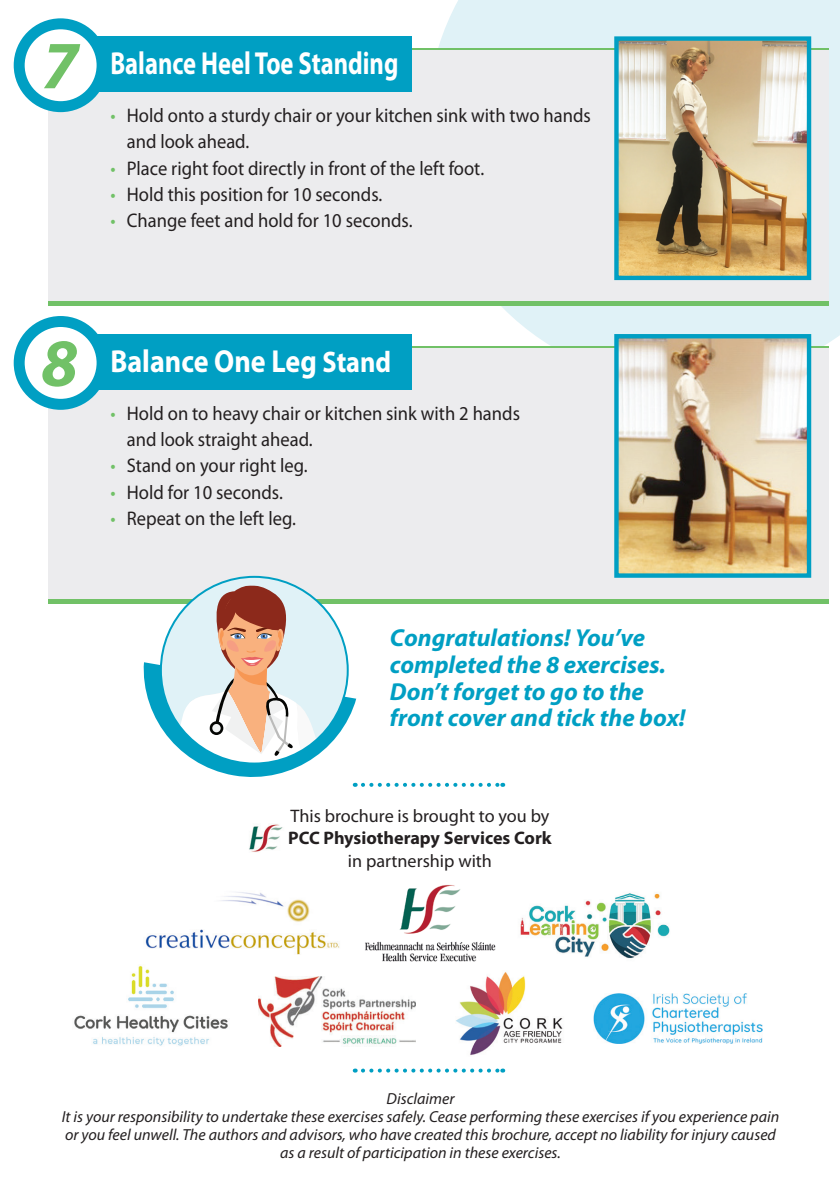
<style>
.page{position:relative;width:840px;height:1191px;background:#fff}
.page>*{position:absolute;margin:0;border:0;box-sizing:border-box;transform-origin:0 0}
.t1{font:italic 700 68px "Myriad Pro";color:#71c167}
.t2{font:700 32px "Myriad Pro";color:#fff;scale:.77 1}
.t3{font:700 32px "Myriad Pro";color:#fff;scale:.88 1}
.t4{font:italic 700 24.6px/26.8px "Myriad Pro";color:#009fc3}
.t5{font:19.8px/26.2px "Myriad Pro";color:#231f20;scale:.94 1}
.t6{font:18.2px "Myriad Pro";color:#231f20}
.t7{font:700 18.2px "Myriad Pro";color:#231f20}
.t8{font:italic 16px "Myriad Pro";color:#231f20}
.s1{color:#71c167}
.s2{font-size:29.8px}
</style>
<div class="page">
<svg style="left:150px;top:707px;width:214px;height:78px"></svg>
<svg style="left:108px;top:603px;width:325px;height:104px"></svg>
<svg style="left:438px;top:0;width:401px;height:384px;background:#e2f2f6"></svg>
<div style="left:48px;top:48px;width:780px;height:258px;background:#71c167"></div>
<div style="left:48px;top:50px;width:780px;height:251px;background:#ececee"></div>
<img style="left:619px;top:41px;width:186px;height:234px">
<div style="left:614px;top:36px;width:196px;height:244px;border:4px solid #009fc3"></div>
<div style="left:39px;top:36px;width:372px;height:56px;background:#009fc3"></div>
<div style="left:19px;top:24px;width:83px;height:83px;background:#fff;border-radius:50%"></div>
<div style="left:14px;top:18px;width:93px;height:94px;border:11px solid #009fc3;border-radius:50%"></div>
<div style="left:48px;top:348px;width:780px;height:250px;background:#ececee"></div>
<img style="left:619px;top:339px;width:186px;height:234px">
<div style="left:614px;top:334px;width:196px;height:244px;border:4px solid #009fc3"></div>
<div style="left:39px;top:334px;width:372px;height:56px;background:#009fc3"></div>
<div style="left:19px;top:321px;width:83px;height:83px;background:#fff;border-radius:50%"></div>
<div style="left:14px;top:316px;width:93px;height:94px;border:11px solid #009fc3;border-radius:50%"></div>
<svg style="left:363px;top:783px;width:140px;height:4px"></svg>
<img style="left:249px;top:824px;width:34px;height:28px">
<svg style="left:363px;top:1068px;width:140px;height:4px"></svg>
<svg style="left:164px;top:585px;width:183px;height:178px"></svg>
<img style="left:365px;top:885px;width:131px;height:77px">
<img style="left:145px;top:892px;width:195px;height:62px">
<img style="left:74px;top:965px;width:154px;height:81px">
<img style="left:259px;top:976px;width:156px;height:70px">
<img style="left:456px;top:972px;width:107px;height:83px">
<img style="left:510px;top:893px;width:160px;height:81px">
<img style="left:593px;top:993px;width:169px;height:51px">
<p class="t1" style="left:42px;top:21px;width:38px">7</p>
<p class="t2" style="left:110px;top:43px;width:375px">Balance Heel Toe Standing</p>
<p class="t5" style="left:127px;top:102px;width:495px;text-indent:-16px"><span class="s1">•</span> Hold onto a sturdy chair or your kitchen sink with two hands and look ahead.</p>
<p class="t5" style="left:110px;top:155px;width:399px"><span class="s1">•</span> Place right foot directly in front of the left foot.</p>
<p class="t5" style="left:110px;top:181px;width:291px"><span class="s1">•</span> Hold this position for 10 seconds.</p>
<p class="t5" style="left:110px;top:207px;width:323px"><span class="s1">•</span> Change feet and hold for 10 seconds.</p>
<p class="t1" style="left:41px;top:319px;width:38px">8</p>
<p class="t3" style="left:110px;top:340px;width:320px">Balance One Leg <span class="s2">Stand</span></p>
<p class="t5" style="left:110px;top:400px;width:437px"><span class="s1">•</span> Hold on to heavy chair or kitchen sink with 2 hands</p>
<p class="t5" style="left:127px;top:426px;width:199px">and look straight ahead.</p>
<p class="t5" style="left:110px;top:452px;width:211px"><span class="s1">•</span> Stand on your right leg.</p>
<p class="t5" style="left:110px;top:479px;width:185px"><span class="s1">•</span> Hold for 10 seconds.</p>
<p class="t5" style="left:110px;top:505px;width:199px"><span class="s1">•</span> Repeat on the left leg.</p>
<p class="t4" style="left:390px;top:623px;width:297px">Congratulations! You’ve completed the 8 exercises.<br>Don’t forget to go to the front cover and tick the box!</p>
<p class="t6" style="left:290px;top:804px;width:260px">This brochure is brought to you by</p>
<p class="t7" style="left:288px;top:826px;width:265px">PCC Physiotherapy Services Cork</p>
<p class="t6" style="left:348px;top:849px;width:145px">in partnership with</p>
<p class="t8" style="left:386px;top:1088px;width:69px">Disclaimer</p>
<p class="t8" style="left:62px;top:1106px;width:718px">It is your responsibility to undertake these exercises safely. Cease performing these exercises if you experience pain</p>
<p class="t8" style="left:65px;top:1124px;width:712px">or you feel unwell. The authors and advisors, who have created this brochure, accept no liability for injury caused</p>
<p class="t8" style="left:280px;top:1142px;width:282px">as a result of participation in these exercises.</p>
</div>
